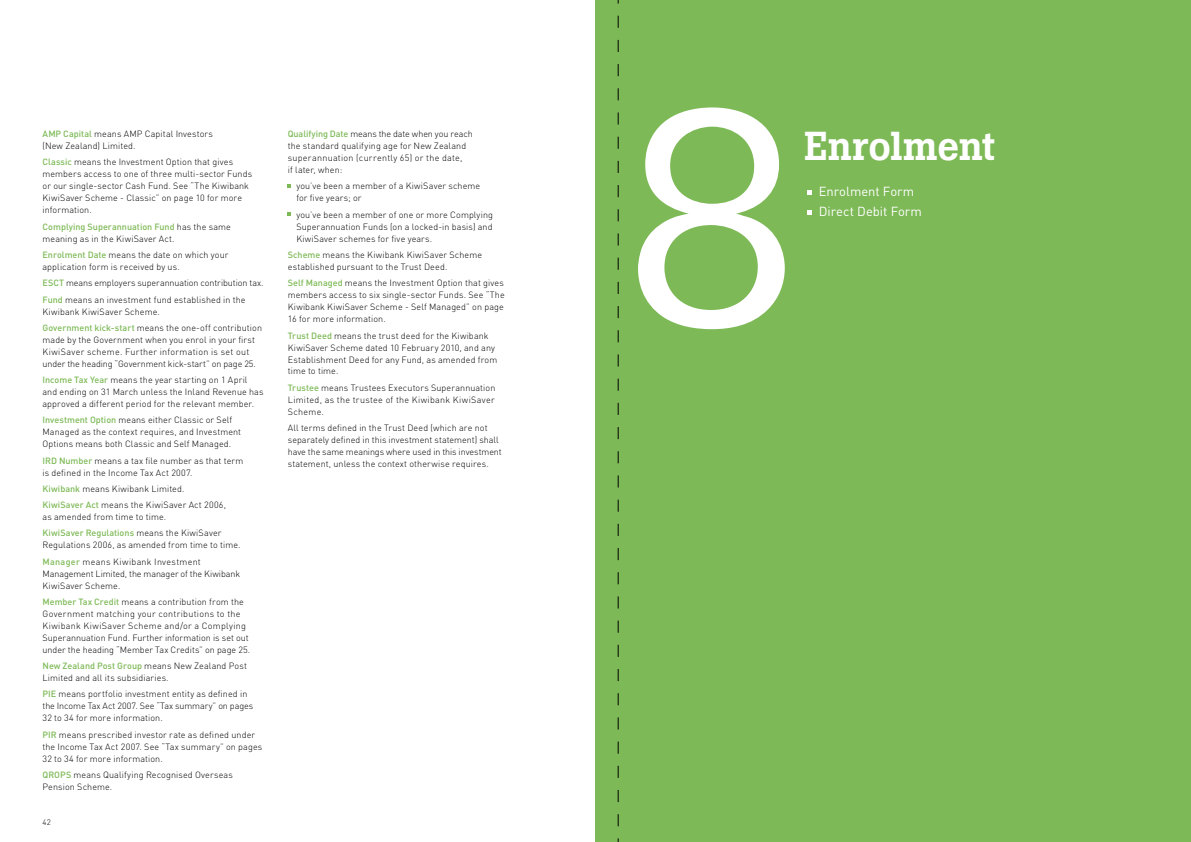
<style>
.page{position:relative;width:1191px;height:842px;background:#fff}
.page>*{position:absolute;margin:0;border:0;box-sizing:border-box;transform-origin:0 0}
.t1{font:500 40px "Boton";letter-spacing:-.01em;color:#fff}
.t2{font:13px/20.3px "DIN";letter-spacing:-.005em;color:#fff}
.t3{font:300 9px/12px "DIN";letter-spacing:.01em;color:#000}
.t4{font:300 9px/12px "DIN";letter-spacing:-.01em;color:#000}
.t5{font:300 8px "DIN";color:#000}
.s1{font-weight:500;color:#7db956}
</style>
<div class="page">
<div style="left:595px;top:0;width:596px;height:842px;background:#7db956"></div>
<svg style="left:807px;top:190px;width:4px;height:5px"></svg>
<svg style="left:807px;top:210px;width:4px;height:5px"></svg>
<svg style="left:638px;top:107px;width:146px;height:222px"></svg>
<svg style="left:618px;top:0;width:1px;height:842px"></svg>
<p class="t3" style="left:43px;top:128px;width:172px"><span class="s1">AMP Capital</span> means AMP Capital Investors (New Zealand) Limited.</p>
<p class="t3" style="left:43px;top:156px;width:211px"><span class="s1">Classic</span> means the Investment Option that gives members access to one of three multi-sector Funds or our single-sector Cash Fund. See “The Kiwibank KiwiSaver Scheme - Classic” on page 10 for more information.</p>
<p class="t3" style="left:43px;top:220px;width:190px"><span class="s1">Complying Superannuation Fund</span> has the same meaning as in the KiwiSaver Act.</p>
<p class="t3" style="left:43px;top:249px;width:187px"><span class="s1">Enrolment Date</span> means the date on which your application form is received by us.</p>
<p class="t3" style="left:43px;top:275px;width:222px;line-height:16.3px"><span class="s1">ESCT</span> means employers superannuation contribution tax.<br><span class="s1">Fund</span> means an investment fund established in the</p>
<p class="t3" style="left:43px;top:303px;width:221px;line-height:16.3px">Kiwibank KiwiSaver Scheme.<br><span class="s1">Government kick-start</span> means the one-off contribution</p>
<p class="t3" style="left:43px;top:333px;width:215px">made by the Government when you enrol in your first<br>KiwiSaver scheme. Further information is set out under the heading “Government kick-start” on page 25.</p>
<p class="t3" style="left:43px;top:374px;width:222px"><span class="s1">Income Tax Year</span> means the year starting on 1 April and ending on 31 March unless the Inland Revenue has approved a different period for the relevant member.</p>
<p class="t3" style="left:43px;top:414px;width:200px"><span class="s1">Investment Option</span> means either Classic or Self<br>Managed as the context requires, and Investment<br>Options means both Classic and Self Managed.</p>
<p class="t3" style="left:43px;top:454px;width:202px"><span class="s1">IRD Number</span> means a tax file number as that term is defined in the Income Tax Act 2007.</p>
<p class="t3" style="left:43px;top:480px;width:185px;line-height:16.3px"><span class="s1">Kiwibank</span> means Kiwibank Limited.<br><span class="s1">KiwiSaver Act</span> means the KiwiSaver Act 2006,</p>
<p class="t3" style="left:43px;top:508px;width:180px;line-height:16.3px">as amended from time to time.<br><span class="s1">KiwiSaver Regulations</span> means the KiwiSaver</p>
<p class="t3" style="left:43px;top:537px;width:200px;line-height:16.3px">Regulations 2006, as amended from time to time.<br><span class="s1">Manager</span> means Kiwibank Investment</p>
<p class="t4" style="left:43px;top:567px;width:199px">Management Limited, the manager of the Kiwibank<br>KiwiSaver Scheme.</p>
<p class="t3" style="left:43px;top:595px;width:209px"><span class="s1">Member Tax Credit</span> means a contribution from the Government matching your contributions to the Kiwibank KiwiSaver Scheme and/or a Complying Superannuation Fund. Further information is set out under the heading “Member Tax Credits” on page 25.</p>
<p class="t3" style="left:43px;top:660px;width:206px"><span class="s1">New Zealand Post Group</span> means New Zealand Post<br>Limited and all its subsidiaries.</p>
<p class="t3" style="left:43px;top:688px;width:212px"><span class="s1">PIE</span> means portfolio investment entity as defined in the Income Tax Act 2007. See “Tax summary” on pages<br>32 to 34 for more information.</p>
<p class="t3" style="left:43px;top:728px;width:221px"><span class="s1">PIR</span> means prescribed investor rate as defined under the Income Tax Act 2007. See “Tax summary” on pages<br>32 to 34 for more information.</p>
<p class="t3" style="left:43px;top:768px;width:192px"><span class="s1">QROPS</span> means Qualifying Recognised Overseas<br>Pension Scheme.</p>
<p class="t5" style="left:43px;top:817px;width:10px">42</p>
<p class="t3" style="left:288px;top:128px;width:186px"><span class="s1">Qualifying Date</span> means the date when you reach the standard qualifying age for New Zealand superannuation (currently 65) or the date,<br>if later, when:</p>
<p class="t3" style="left:296px;top:180px;width:185px">you’ve been a member of a KiwiSaver scheme for five years; or</p>
<p class="t3" style="left:296px;top:208px;width:198px;text-align:justify">you’ve been a member of one or more Complying Superannuation Funds (on a locked-in basis) and KiwiSaver schemes for five years.</p>
<p class="t3" style="left:288px;top:249px;width:196px"><span class="s1">Scheme</span> means the Kiwibank KiwiSaver Scheme established pursuant to the Trust Deed.</p>
<p class="t3" style="left:288px;top:277px;width:218px;text-align:justify"><span class="s1">Self Managed</span> means the Investment Option that gives members access to six single-sector Funds. See “The Kiwibank KiwiSaver Scheme - Self Managed” on page 16 for more information.</p>
<p class="t3" style="left:288px;top:329px;width:211px"><span class="s1">Trust Deed</span> means the trust deed for the Kiwibank KiwiSaver Scheme dated 10 February 2010, and any Establishment Deed for any Fund, as amended from time to time.</p>
<p class="t3" style="left:288px;top:381px;width:209px;text-align:justify"><span class="s1">Trustee</span> means Trustees Executors Superannuation Limited, as the trustee of the Kiwibank KiwiSaver Scheme.</p>
<p class="t3" style="left:288px;top:422px;width:215px">All terms defined in the Trust Deed (which are not separately defined in this investment statement) shall have the same meanings where used in this investment statement, unless the context otherwise requires.</p>
<h1 class="t1" style="left:804px;top:122px;width:192px">Enrolment</h1>
<h2 class="t2" style="left:819px;top:181px;width:105px">Enrolment Form<br>Direct Debit Form</h2>
</div>
